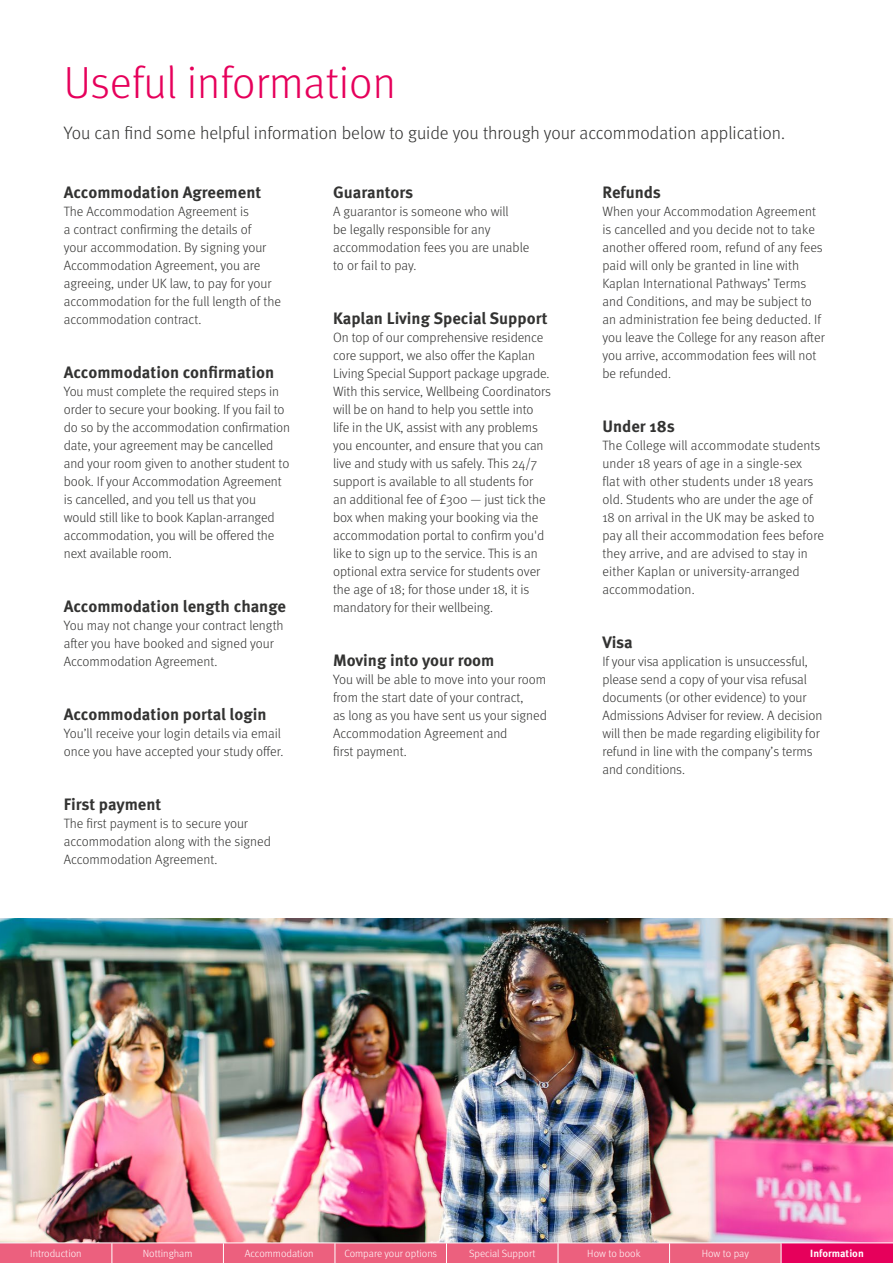
<style>
.page{position:relative;width:893px;height:1263px;background:#fff}
.page>*{position:absolute;margin:0;border:0;box-sizing:border-box;transform-origin:0 0}
.t1{font:300 45px "Meta Pro";color:#e6005b}
.t2{font:300 18px "Meta Pro";color:#333332}
.t3{font:700 16.5px "Meta Pro";color:#333332}
.t4{font:300 13.5px/18px "Meta Pro";letter-spacing:-.005em;color:#333332}
.t5{font:300 10.5px "Meta Pro";color:#fff}
.t6{font:700 10.5px "Meta Pro";color:#fff}
</style>
<div class="page">
<img style="left:0;top:918px;width:893px;height:324px">
<div style="left:781px;top:1243px;width:112px;height:20px;background:#e6005b"></div>
<div style="left:0;top:1243px;width:782px;height:20px;background:#ec607e"></div>
<h1 class="t1" style="left:64px;top:50px;width:334px">Useful information</h1>
<h2 class="t2" style="left:64px;top:120px;width:723px">You can find some helpful information below to guide you through your accommodation application.</h2>
<p class="t3" style="left:64px;top:179px;width:199px">Accommodation Agreement</p>
<p class="t4" style="left:64px;top:202px;width:219px">The Accommodation Agreement is<br>a contract confirming the details of<br>your accommodation. By signing your Accommodation Agreement, you are agreeing, under UK law, to pay for your accommodation for the full length of the accommodation contract.</p>
<p class="t3" style="left:64px;top:359px;width:212px">Accommodation confirmation</p>
<p class="t4" style="left:64px;top:382px;width:228px">You must complete the required steps in order to secure your booking. If you fail to do so by the accommodation confirmation date, your agreement may be cancelled and your room given to another student to book. If your Accommodation Agreement is cancelled, and you tell us that you would still like to book Kaplan-arranged accommodation, you will be offered the next available room.</p>
<p class="t3" style="left:64px;top:593px;width:224px">Accommodation length change</p>
<p class="t4" style="left:64px;top:616px;width:221px">You may not change your contract length after you have booked and signed your<br>Accommodation Agreement.</p>
<p class="t3" style="left:64px;top:701px;width:204px">Accommodation portal login</p>
<p class="t4" style="left:64px;top:724px;width:221px">You’ll receive your login details via email once you have accepted your study offer.</p>
<p class="t3" style="left:64px;top:791px;width:99px">First payment</p>
<p class="t4" style="left:64px;top:814px;width:209px">The first payment is to secure your accommodation along with the signed<br>Accommodation Agreement.</p>
<p class="t3" style="left:333px;top:179px;width:82px">Guarantors</p>
<p class="t4" style="left:333px;top:202px;width:198px">A guarantor is someone who will<br>be legally responsible for any accommodation fees you are unable to or fail to pay.</p>
<p class="t3" style="left:333px;top:305px;width:216px">Kaplan Living Special Support</p>
<p class="t4" style="left:333px;top:328px;width:219px">On top of our comprehensive residence core support, we also offer the Kaplan Living Special Support package upgrade.<br>With this service, Wellbeing Coordinators will be on hand to help you settle into life in the UK, assist with any problems you encounter, and ensure that you can live and study with us safely. This 24/7 support is available to all students for<br>an additional fee of £300 — just tick the box when making your booking via the accommodation portal to confirm you'd like to sign up to the service. This is an optional extra service for students over the age of 18; for those under 18, it is mandatory for their wellbeing.</p>
<p class="t3" style="left:333px;top:647px;width:163px">Moving into your room</p>
<p class="t4" style="left:333px;top:670px;width:215px">You will be able to move into your room from the start date of your contract,<br>as long as you have sent us your signed<br>Accommodation Agreement and<br>first payment.</p>
<p class="t3" style="left:602px;top:179px;width:60px">Refunds</p>
<p class="t4" style="left:602px;top:202px;width:224px">When your Accommodation Agreement is cancelled and you decide not to take another offered room, refund of any fees paid will only be granted in line with Kaplan International Pathways’ Terms and Conditions, and may be subject to an administration fee being deducted. If you leave the College for any reason after you arrive, accommodation fees will not be refunded.</p>
<p class="t3" style="left:602px;top:413px;width:74px">Under 18s</p>
<p class="t4" style="left:602px;top:436px;width:223px">The College will accommodate students under 18 years of age in a single-sex<br>flat with other students under 18 years old. Students who are under the age of 18 on arrival in the UK may be asked to pay all their accommodation fees before they arrive, and are advised to stay in either Kaplan or university-arranged accommodation.</p>
<p class="t3" style="left:602px;top:629px;width:32px">Visa</p>
<p class="t4" style="left:602px;top:652px;width:221px">If your visa application is unsuccessful, please send a copy of your visa refusal documents (or other evidence) to your Admissions Adviser for review. A decision will then be made regarding eligibility for refund in line with the company’s terms and conditions.</p>
<p class="t5" style="left:30px;top:1246px;width:53px">Introduction</p>
<p class="t5" style="left:143px;top:1246px;width:51px">Nottingham</p>
<p class="t5" style="left:245px;top:1246px;width:70px">Accommodation</p>
<p class="t5" style="left:344px;top:1246px;width:94px">Compare your options</p>
<p class="t5" style="left:469px;top:1246px;width:68px">Special Support</p>
<p class="t5" style="left:587px;top:1246px;width:55px">How to book</p>
<p class="t5" style="left:702px;top:1246px;width:49px">How to pay</p>
<p class="t6" style="left:810px;top:1245px;width:55px">Information</p>
</div>
